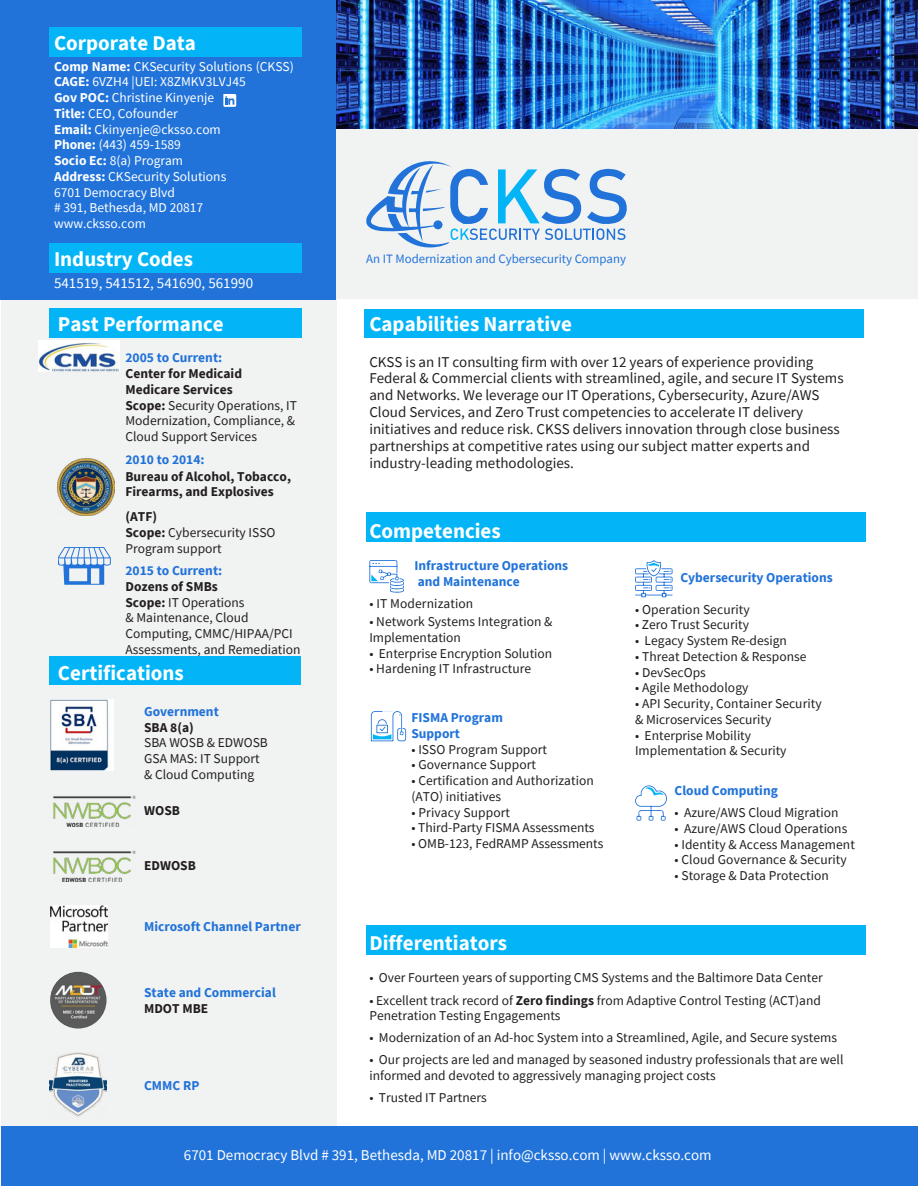
<style>
.page{position:relative;width:918px;height:1188px;background:#fff}
.page>*{position:absolute;margin:0;border:0;box-sizing:border-box;transform-origin:0 0}
.t1{font:700 21px "Source Sans Pro";color:#fff}
.t2{font:15px/16.8px "Source Sans Pro";color:#231f20}
.t3{font:15px "Source Sans Pro";color:#fff}
.t4{font:13.5px/15.8px "Source Sans Pro";color:#231f20}
.t5{font:13.5px/15.8px "Source Sans Pro";color:#fff}
.t6{font:700 13.5px/15.8px "Source Sans Pro";color:#2173d9}
.t7{font:700 13.5px/24.8px "Source Sans Pro";color:#231f20}
.t8{font:12.75px "Source Sans Pro";color:#2173d9}
.s1{font-weight:700}
.s2{color:#231f20}
</style>
<div class="page">
<div style="left:302px;top:0;width:616px;height:299px;background:#f1f2f2"></div>
<img style="left:335px;top:0;width:583px;height:129px">
<div style="left:2px;top:278px;width:335px;height:853px;background:#f1f2f2"></div>
<div style="left:2px;top:1126px;width:916px;height:59px;background:#2173d9"></div>
<svg style="left:371px;top:711px;width:35px;height:30px"></svg>
<div style="left:366px;top:513px;width:500px;height:29px;background:#03b5f7"></div>
<div style="left:366px;top:925px;width:500px;height:29px;background:#03b5f7"></div>
<img style="left:39px;top:340px;width:81px;height:32px">
<img style="left:58px;top:459px;width:56px;height:56px">
<img style="left:51px;top:700px;width:63px;height:71px">
<img style="left:50px;top:972px;width:56px;height:56px;border-radius:50%">
<svg style="left:58px;top:547px;width:53px;height:38px"></svg>
<div style="left:50px;top:656px;width:252px;height:29px;background:#03b5f7"></div>
<div style="left:49px;top:309px;width:252px;height:28px;background:#03b5f7"></div>
<div style="left:0;top:0;width:335px;height:300px;background:#2173d9"></div>
<div style="left:49px;top:27px;width:252px;height:29px;background:#03b5f7"></div>
<div style="left:49px;top:243px;width:252px;height:29px;background:#03b5f7"></div>
<svg style="left:223px;top:94px;width:13px;height:13px"></svg>
<div style="left:364px;top:309px;width:500px;height:28px;background:#03b5f7"></div>
<img style="left:50px;top:1052px;width:56px;height:65px">
<img style="left:51px;top:905px;width:57px;height:43px">
<img style="left:53px;top:795px;width:83px;height:31px">
<img style="left:53px;top:850px;width:83px;height:31px">
<svg style="left:369px;top:560px;width:35px;height:33px"></svg>
<svg style="left:366px;top:161px;width:261px;height:87px"></svg>
<svg style="left:635px;top:785px;width:32px;height:36px"></svg>
<svg style="left:635px;top:560px;width:38px;height:37px"></svg>
<p class="t1" style="left:54px;top:30px;width:143px">Corporate Data</p>
<p class="t5" style="left:54px;top:58px;width:241px"><span class="s1">Comp Name:</span> CKSecurity Solutions (CKSS)<br><span class="s1">CAGE:</span> 6VZH4 |UEI: X8ZMKV3LVJ45</p>
<p class="t5" style="left:54px;top:89px;width:162px"><span class="s1">Gov POC:</span> Christine Kinyenje<br><span class="s1">Title:</span> CEO, Cofounder</p>
<p class="t5" style="left:54px;top:121px;width:168px"><span class="s1">Email:</span> Ckinyenje@cksso.com</p>
<p class="t5" style="left:54px;top:137px;width:128px"><span class="s1">Phone:</span> (443) 459-1589</p>
<p class="t5" style="left:54px;top:152px;width:131px"><span class="s1">Socio Ec:</span> 8(a) Program</p>
<p class="t5" style="left:54px;top:168px;width:174px"><span class="s1">Address:</span> CKSecurity Solutions</p>
<p class="t5" style="left:54px;top:184px;width:123px">6701 Democracy Blvd</p>
<p class="t5" style="left:54px;top:200px;width:151px"># 391, Bethesda, MD 20817</p>
<p class="t5" style="left:54px;top:215px;width:93px">www.cksso.com</p>
<p class="t1" style="left:54px;top:245px;width:141px">Industry Codes</p>
<p class="t3" style="left:54px;top:273px;width:201px">541519, 541512, 541690, 561990</p>
<p class="t1" style="left:58px;top:310px;width:167px">Past Performance</p>
<p class="t6" style="left:125px;top:350px;width:98px">2005 to Current:</p>
<p class="t7" style="left:125px;top:361px;width:118px">Center for Medicaid</p>
<p class="t7" style="left:125px;top:377px;width:109px">Medicare Services</p>
<p class="t4" style="left:125px;top:397px;width:173px"><span class="s1">Scope:</span> Security Operations, IT<br>Modernization, Compliance, &amp;<br>Cloud Support Services</p>
<p class="t6" style="left:125px;top:451px;width:81px">2010 to 2014:</p>
<p class="t7" style="left:125px;top:463px;width:167px">Bureau of Alcohol, Tobacco,</p>
<p class="t7" style="left:125px;top:479px;width:150px">Firearms, and Explosives (ATF)</p>
<p class="t4" style="left:125px;top:524px;width:152px"><span class="s1">Scope:</span> Cybersecurity ISSO</p>
<p class="t4" style="left:125px;top:540px;width:98px">Program support</p>
<p class="t6" style="left:125px;top:562px;width:98px">2015 to Current:</p>
<p class="t7" style="left:125px;top:574px;width:94px">Dozens of SMBs</p>
<p class="t4" style="left:125px;top:594px;width:121px"><span class="s1">Scope:</span> IT Operations</p>
<p class="t4" style="left:125px;top:610px;width:125px">&amp; Maintenance, Cloud</p>
<p class="t4" style="left:125px;top:625px;width:169px">Computing, CMMC/HIPAA/PCI</p>
<p class="t4" style="left:125px;top:641px;width:177px">Assessments, and Remediation</p>
<p class="t1" style="left:58px;top:659px;width:127px">Certifications</p>
<p class="t6" style="left:144px;top:703px;width:76px">Government</p>
<p class="t4" style="left:144px;top:719px;width:125px"><span class="s1">SBA 8(a)<br></span>SBA WOSB &amp; EDWOSB<br>GSA MAS: IT Support &amp; Cloud Computing</p>
<p class="t7" style="left:144px;top:798px;width:37px">WOSB</p>
<p class="t7" style="left:144px;top:853px;width:53px">EDWOSB</p>
<p class="t6" style="left:144px;top:919px;width:158px">Microsoft Channel Partner</p>
<p class="t6" style="left:144px;top:984px;width:133px">State and Commercial<br><span class="s2">MDOT MBE</span></p>
<p class="t6" style="left:144px;top:1078px;width:57px">CMMC RP</p>
<p class="t8" style="left:366px;top:250px;width:261px">An IT Modernization and Cybersecurity Company</p>
<p class="t1" style="left:369px;top:310px;width:204px">Capabilities Narrative</p>
<p class="t2" style="left:369px;top:353px;width:476px">CKSS is an IT consulting firm with over 12 years of experience providing Federal &amp; Commercial clients with streamlined, agile, and secure IT Systems and Networks. We leverage our IT Operations, Cybersecurity, Azure/AWS Cloud Services, and Zero Trust competencies to accelerate IT delivery initiatives and reduce risk. CKSS delivers innovation through close business partnerships at competitive rates using our subject matter experts and industry-leading methodologies.</p>
<p class="t1" style="left:369px;top:518px;width:133px">Competencies</p>
<p class="t6" style="left:414px;top:557px;width:155px">Infrastructure Operations</p>
<p class="t6" style="left:418px;top:573px;width:104px">and Maintenance</p>
<p class="t4" style="left:369px;top:596px;width:105px">• IT Modernization</p>
<p class="t4" style="left:369px;top:614px;width:185px">• Network Systems Integration &amp;</p>
<p class="t4" style="left:369px;top:629px;width:93px">Implementation</p>
<p class="t4" style="left:369px;top:645px;width:184px">• Enterprise Encryption Solution</p>
<p class="t4" style="left:369px;top:661px;width:163px">• Hardening IT Infrastructure</p>
<p class="t6" style="left:411px;top:709px;width:93px">FISMA Program</p>
<p class="t6" style="left:411px;top:725px;width:50px">Support</p>
<p class="t4" style="left:411px;top:741px;width:137px">• ISSO Program Support</p>
<p class="t4" style="left:411px;top:757px;width:126px">• Governance Support</p>
<p class="t4" style="left:411px;top:772px;width:184px">• Certification and Authorization</p>
<p class="t4" style="left:411px;top:788px;width:91px">(ATO) initiatives</p>
<p class="t4" style="left:411px;top:804px;width:100px">• Privacy Support</p>
<p class="t4" style="left:411px;top:820px;width:185px">• Third-Party FISMA Assessments</p>
<p class="t4" style="left:411px;top:835px;width:194px">• OMB-123, FedRAMP Assessments</p>
<p class="t1" style="left:369px;top:929px;width:139px">Differentiators</p>
<p class="t6" style="left:680px;top:569px;width:154px">Cybersecurity Operations</p>
<p class="t4" style="left:635px;top:601px;width:116px">• Operation Security</p>
<p class="t4" style="left:635px;top:617px;width:115px">• Zero Trust Security</p>
<p class="t4" style="left:635px;top:632px;width:153px">• Legacy System Re-design</p>
<p class="t4" style="left:635px;top:648px;width:173px">• Threat Detection &amp; Response</p>
<p class="t4" style="left:635px;top:664px;width:72px">• DevSecOps</p>
<p class="t4" style="left:635px;top:680px;width:115px">• Agile Methodology</p>
<p class="t4" style="left:635px;top:695px;width:188px">• API Security, Container Security</p>
<p class="t4" style="left:635px;top:711px;width:138px">&amp; Microservices Security</p>
<p class="t4" style="left:635px;top:727px;width:118px">• Enterprise Mobility</p>
<p class="t4" style="left:635px;top:743px;width:153px">Implementation &amp; Security</p>
<p class="t6" style="left:675px;top:782px;width:105px">Cloud Computing</p>
<p class="t4" style="left:675px;top:805px;width:165px">• Azure/AWS Cloud Migration</p>
<p class="t4" style="left:675px;top:820px;width:174px">• Azure/AWS Cloud Operations</p>
<p class="t4" style="left:675px;top:836px;width:182px">• Identity &amp; Access Management</p>
<p class="t4" style="left:675px;top:852px;width:174px">• Cloud Governance &amp; Security</p>
<p class="t4" style="left:675px;top:868px;width:156px">• Storage &amp; Data Protection</p>
<p class="t4" style="left:369px;top:969px;width:455px">• Over Fourteen years of supporting CMS Systems and the Baltimore Data Center</p>
<p class="t4" style="left:369px;top:992px;width:453px">• Excellent track record of <span class="s1">Zero findings</span> from Adaptive Control Testing (ACT)and</p>
<p class="t4" style="left:369px;top:1008px;width:193px">Penetration Testing Engagements</p>
<p class="t4" style="left:369px;top:1029px;width:469px">• Modernization of an Ad-hoc System into a Streamlined, Agile, and Secure systems</p>
<p class="t4" style="left:369px;top:1051px;width:476px">• Our projects are led and managed by seasoned industry professionals that are well</p>
<p class="t4" style="left:369px;top:1067px;width:348px">informed and devoted to aggressively managing project costs</p>
<p class="t4" style="left:369px;top:1090px;width:119px">• Trusted IT Partners</p>
<p class="t3" style="left:184px;top:1145px;width:529px">6701 Democracy Blvd # 391, Bethesda, MD 20817 | info@cksso.com | www.cksso.com</p>
</div>
